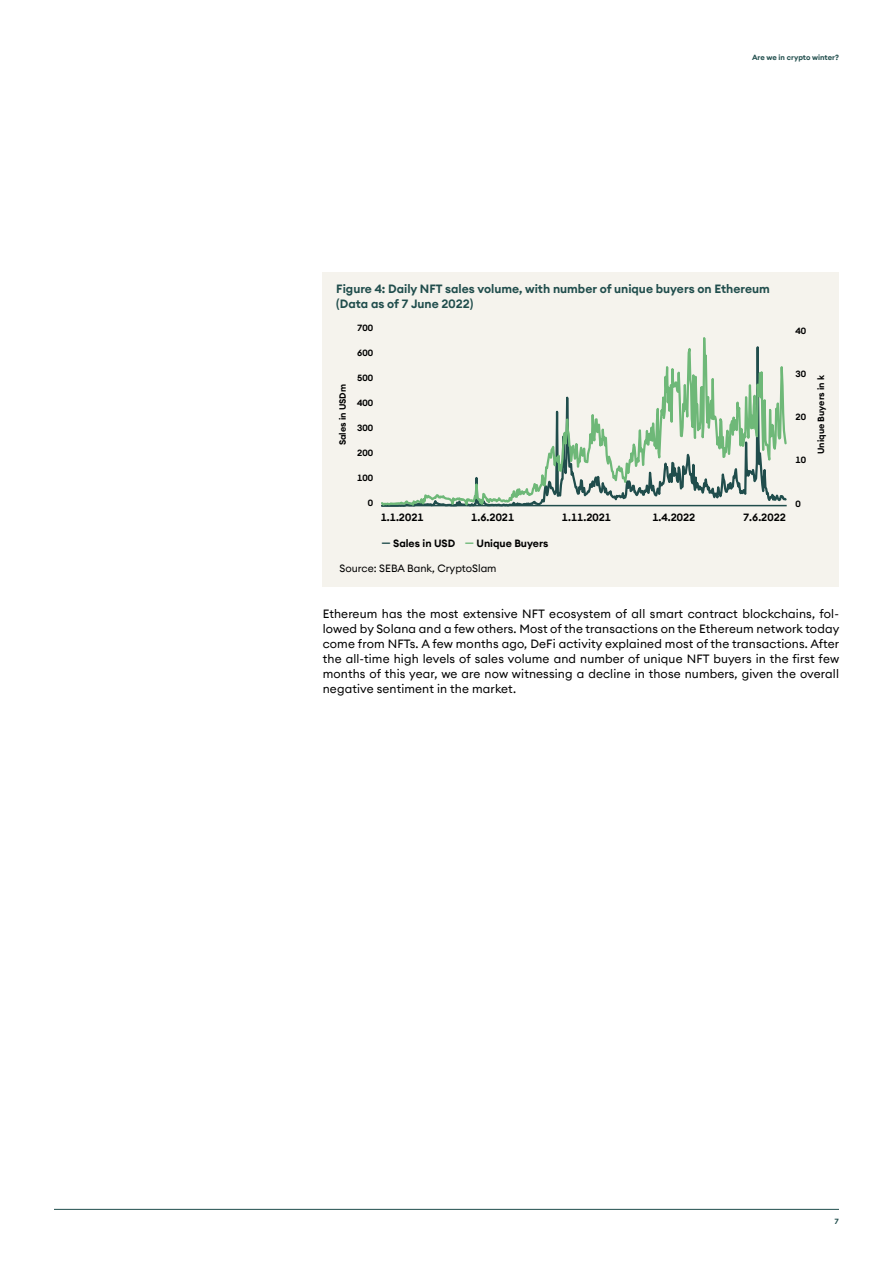
<style>
.page{position:relative;width:893px;height:1263px;background:#fff}
.page>*{position:absolute;margin:0;border:0;box-sizing:border-box;transform-origin:0 0}
.t1{font:12px/15px "Seba Euclid";letter-spacing:.01em;color:#000;text-align:justify}
.t2{font:600 12px/15px "Seba Euclid";color:#204d4c}
.t3{font:600 10.5px "Seba Euclid";color:#000}
.t4{font:10.5px "Seba Euclid";color:#000}
.t5{font:600 9px "Seba Euclid";color:#000}
.t6{font:600 7.5px "Seba Euclid";color:#204d4c}
.s1{color:#204d4c}
.s2{color:#6eb878}
</style>
<div class="page">
<hr style="left:54px;top:1209px;width:785px;height:1px;background:#204d4c">
<div style="left:323px;top:272px;width:516px;height:314px;background:#f5f3ed"></div>
<svg style="left:381px;top:337px;width:406px;height:170px"></svg>
<p class="t6" style="left:752px;top:53px;width:88px">Are we in crypto winter?</p>
<p class="t2" style="left:336px;top:281px;width:435px">Figure 4: Daily NFT sales volume, with number of unique buyers on Ethereum (Data as of 7 June 2022)</p>
<p class="t5" style="left:357px;top:322px;width:17px">700</p>
<p class="t5" style="left:357px;top:347px;width:17px">600</p>
<p class="t5" style="left:357px;top:372px;width:17px">500</p>
<p class="t5" style="left:357px;top:397px;width:17px">400</p>
<p class="t5" style="left:357px;top:422px;width:17px">300</p>
<p class="t5" style="left:357px;top:447px;width:17px">200</p>
<p class="t5" style="left:357px;top:472px;width:17px">100</p>
<p class="t5" style="left:368px;top:497px;width:7px">0</p>
<p class="t5" style="left:796px;top:325px;width:12px">40</p>
<p class="t5" style="left:796px;top:368px;width:12px">30</p>
<p class="t5" style="left:796px;top:411px;width:12px">20</p>
<p class="t5" style="left:796px;top:454px;width:12px">10</p>
<p class="t5" style="left:796px;top:498px;width:7px">0</p>
<p class="t5" style="left:337px;top:445px;width:63px;rotate:-90deg">Sales in USDm</p>
<p class="t5" style="left:815px;top:454px;width:80px;rotate:-90deg">Unique Buyers in k</p>
<p class="t3" style="left:381px;top:511px;width:45px">1.1.2021</p>
<p class="t3" style="left:471px;top:511px;width:45px">1.6.2021</p>
<p class="t3" style="left:562px;top:511px;width:51px">1.11.2021</p>
<p class="t3" style="left:652px;top:511px;width:45px">1.4.2022</p>
<p class="t3" style="left:743px;top:511px;width:45px">7.6.2022</p>
<p class="t3" style="left:381px;top:537px;width:169px"><span class="s1">—</span> Sales in USD <span class="s2">—</span> Unique Buyers</p>
<p class="t4" style="left:340px;top:561px;width:158px">Source: SEBA Bank, CryptoSlam</p>
<p class="t1" style="left:323px;top:606px;width:518px">Ethereum has the most extensive NFT ecosystem of all smart contract blockchains, fol&shy;lowed by Solana and a few others. Most of the transactions on the Ethereum network today come from NFTs. A few months ago, DeFi activity explained most of the transactions. After the all-time high levels of sales volume and number of unique NFT buyers in the first few months of this year, we are now witnessing a decline in those numbers, given the overall negative sentiment in the market.</p>
<p class="t6" style="left:834px;top:1217px;width:6px">7</p>
</div>
